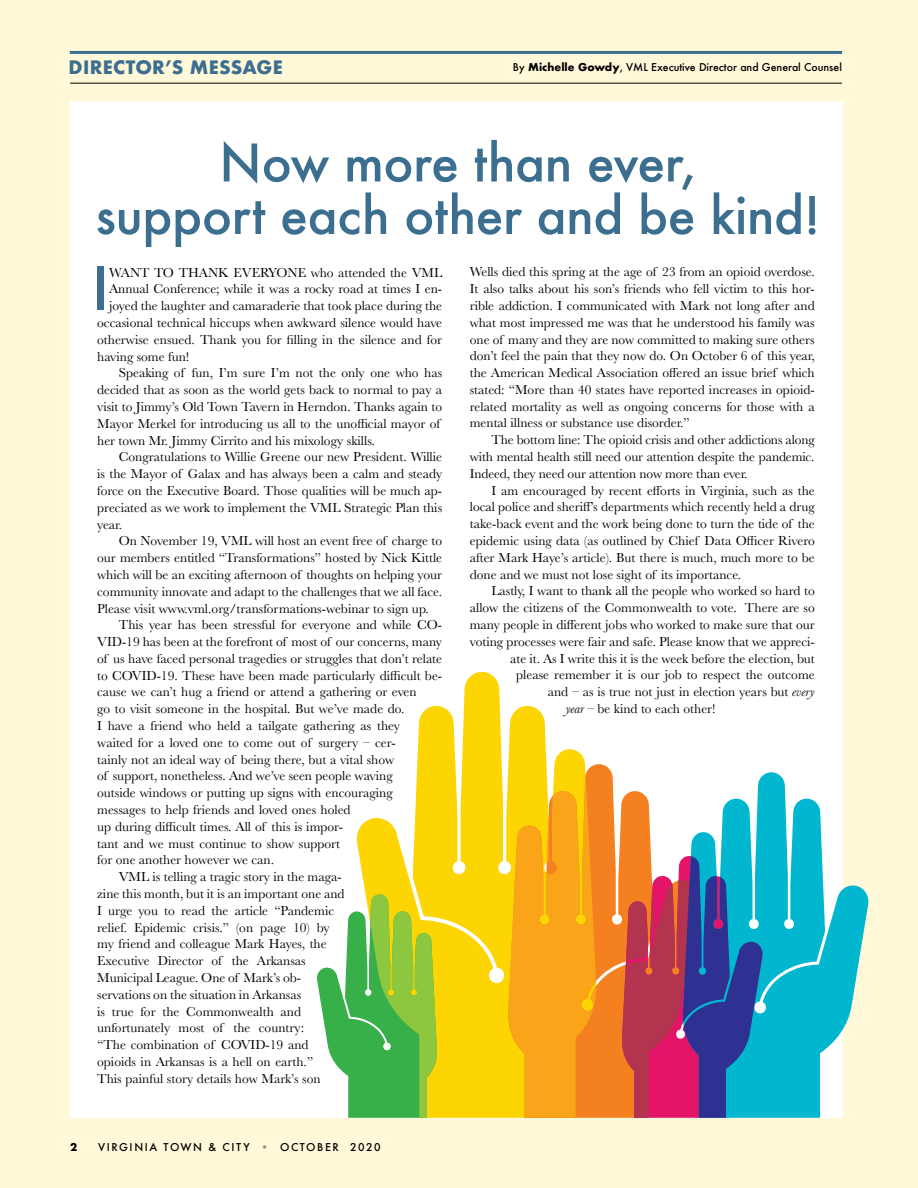
<style>
.page{position:relative;width:918px;height:1188px;background:#fff8d9}
.page>*{position:absolute;margin:0;border:0;box-sizing:border-box;transform-origin:0 0}
.t1{font:500 58.05px "Futura";color:#3b6e8f}
.t2{font:500 50.4px/52.5px "Futura";letter-spacing:-.01em;color:#3b6e8f;text-align:center}
.t3{font:700 18px "Futura";letter-spacing:.015em;color:#3b6e8f}
.t4{font:13.5px/16.8px "Baskerville";color:#000;text-align:justify}
.t5{font:500 10.5px "Futura";letter-spacing:.15em;color:#000}
.t6{font:500 10.5px "Futura";color:#000}
.t7{font:700 10.5px "Futura";color:#000}
.s1{font-weight:700}
.s2{color:#9a8b7d}
.s3{font-style:italic}
</style>
<div class="page">
<div style="left:70px;top:102px;width:772px;height:1016px;background:#fff"></div>
<hr style="left:70px;top:83px;width:772px;height:1px;background:#000">
<hr style="left:70px;top:51px;width:772px;height:3px;background:#3b6e8f">
<svg style="left:356px;top:672px;width:229px;height:446px;fill:#fcd502"></svg>
<svg style="left:507px;top:764px;width:144px;height:354px;fill:#f58020"></svg>
<svg style="left:690px;top:772px;width:178px;height:346px;fill:#00b7cf"></svg>
<svg style="left:317px;top:894px;width:120px;height:224px"></svg>
<svg style="left:507px;top:775px;width:89px;height:343px;background:#f9aa17"></svg>
<svg style="left:621px;top:856px;width:142px;height:262px;background:#765581"></svg>
<h3 class="t3" style="left:69px;top:55px;width:34px">DIRECT</h3>
<h3 class="t3" style="left:135px;top:55px;width:69px">OR’S MESSA</h3>
<h3 class="t3" style="left:257px;top:55px;width:25px">GE</h3>
<p class="t6" style="left:513px;top:60px;width:331px">By <span class="s1">MICHELLE GOWDY</span>, VML Executive Director and General Counsel</p>
<h2 class="t2" style="left:95px;top:136px;width:726px">Now more than ever,<br>support each other and be kind!</h2>
<h1 class="t1" style="left:92px;top:249px;width:8px">I</h1>
<p class="t4" style="left:109px;top:264px;width:12px">want</p>
<p class="t4" style="left:154px;top:264px;width:36px">to than</p>
<p class="t4" style="left:218px;top:264px;width:26px">k ever</p>
<p class="t4" style="left:268px;top:264px;width:19px">yone</p>
<p class="t4" style="left:311px;top:264px;width:133px">who attended the VML</p>
<p class="t4" style="left:109px;top:281px;width:335px">Annual Conference; while it was a rocky road at times I en-</p>
<p class="t4" style="left:109px;top:298px;width:335px">joyed the laughter and camaraderie that took place during the</p>
<p class="t4" style="left:97px;top:314px;width:346px">occasional technical hiccups when awkward silence would have</p>
<p class="t4" style="left:97px;top:331px;width:346px">otherwise ensued. Thank you for filling in the silence and for</p>
<p class="t4" style="left:97px;top:348px;width:94px">having some fun!</p>
<p class="t4" style="left:119px;top:365px;width:325px">Speaking of fun, I’m sure I’m not the only one who has</p>
<p class="t4" style="left:97px;top:382px;width:346px">decided that as soon as the world gets back to normal to pay a</p>
<p class="t4" style="left:97px;top:398px;width:346px">visit to Jimmy’s Old Town Tavern in Herndon. Thanks again to</p>
<p class="t4" style="left:97px;top:415px;width:345px">Mayor Merkel for introducing us all to the unofficial mayor of</p>
<p class="t4" style="left:97px;top:432px;width:279px">her town Mr. Jimmy Cirrito and his mixology skills.</p>
<p class="t4" style="left:119px;top:449px;width:325px">Congratulations to Willie Greene our new President. Willie</p>
<p class="t4" style="left:97px;top:466px;width:347px">is the Mayor of Galax and has always been a calm and steady</p>
<p class="t4" style="left:97px;top:482px;width:346px">force on the Executive Board. Those qualities will be much ap-</p>
<p class="t4" style="left:97px;top:499px;width:346px">preciated as we work to implement the VML Strategic Plan this</p>
<p class="t4" style="left:97px;top:516px;width:26px">year.</p>
<p class="t4" style="left:119px;top:533px;width:325px">On November 19, VML will host an event free of charge to</p>
<p class="t4" style="left:97px;top:550px;width:347px">our members entitled “Transformations” hosted by Nick Kittle</p>
<p class="t4" style="left:97px;top:566px;width:346px">which will be an exciting afternoon of thoughts on helping your</p>
<p class="t4" style="left:97px;top:583px;width:346px">community innovate and adapt to the challenges that we all face.</p>
<p class="t4" style="left:97px;top:600px;width:333px">Please visit www.vml.org/transformations-webinar to sign up.</p>
<p class="t4" style="left:119px;top:617px;width:325px">This year has been stressful for everyone and while CO-</p>
<p class="t4" style="left:97px;top:634px;width:347px">VID-19 has been at the forefront of most of our concerns, many</p>
<p class="t4" style="left:97px;top:650px;width:346px">of us have faced personal tragedies or struggles that don’t relate</p>
<p class="t4" style="left:97px;top:667px;width:347px">to COVID-19. These have been made particularly difficult be-</p>
<p class="t4" style="left:97px;top:684px;width:321px">cause we can’t hug a friend or attend a gathering or even</p>
<p class="t4" style="left:97px;top:701px;width:309px">go to visit someone in the hospital. But we’ve made do.</p>
<p class="t4" style="left:97px;top:718px;width:305px">I have a friend who held a tailgate gathering as they</p>
<p class="t4" style="left:97px;top:734px;width:300px">waited for a loved one to come out of surgery – cer-</p>
<p class="t4" style="left:97px;top:751px;width:299px">tainly not an ideal way of being there, but a vital show</p>
<p class="t4" style="left:97px;top:768px;width:297px">of support, nonetheless. And we’ve seen people waving</p>
<p class="t4" style="left:97px;top:785px;width:297px">outside windows or putting up signs with encouraging</p>
<p class="t4" style="left:97px;top:801px;width:255px">messages to help friends and loved ones holed</p>
<p class="t4" style="left:97px;top:818px;width:248px">up during difficult times. All of this is impor-</p>
<p class="t4" style="left:97px;top:835px;width:244px">tant and we must continue to show support</p>
<p class="t4" style="left:97px;top:852px;width:178px">for one another however we can.</p>
<p class="t4" style="left:119px;top:869px;width:224px">VML is telling a tragic story in the maga-</p>
<p class="t4" style="left:97px;top:885px;width:249px">zine this month, but it is an important one and</p>
<p class="t4" style="left:97px;top:902px;width:239px">I urge you to read the article “Pandemic</p>
<p class="t4" style="left:97px;top:919px;width:234px">relief. Epidemic crisis.” (on page 10) by</p>
<p class="t4" style="left:97px;top:936px;width:231px">my friend and colleague Mark Hayes, the</p>
<p class="t4" style="left:97px;top:953px;width:210px">Executive Director of the Arkansas</p>
<p class="t4" style="left:97px;top:969px;width:205px">Municipal League. One of Mark’s ob-</p>
<p class="t4" style="left:97px;top:986px;width:205px">servations on the situation in Arkansas</p>
<p class="t4" style="left:97px;top:1003px;width:205px">is true for the Commonwealth and</p>
<p class="t4" style="left:97px;top:1020px;width:208px">unfortunately most of the country:</p>
<p class="t4" style="left:97px;top:1037px;width:213px">“The combination of COVID-19 and</p>
<p class="t4" style="left:97px;top:1053px;width:218px">opioids in Arkansas is a hell on earth.”</p>
<p class="t4" style="left:97px;top:1070px;width:225px">This painful story details how Mark’s son</p>
<p class="t7" style="left:70px;top:1140px;width:9px">2</p>
<p class="t5" style="left:98px;top:1140px;width:76px">Virgin ia Town</p>
<p class="t5" style="left:209px;top:1140px;width:174px">&amp; City <span class="s2">•</span> OCTOBER 2020</p>
<p class="t7" style="left:70px;top:1142px;width:9px">2</p>
<p class="t5" style="left:98px;top:1142px;width:76px">Virgin ia Town</p>
<p class="t5" style="left:209px;top:1142px;width:169px">&amp; City <span class="s2">•</span> OCTOBER 2020</p>
<p class="t4" style="left:470px;top:264px;width:347px">Wells died this spring at the age of 23 from an opioid overdose.<br>It also talks about his son’s friends who fell victim to this hor&shy;rible addiction. I communicated with Mark not long after and what most impressed me was that he understood his family was one of many and they are now committed to making sure others don’t feel the pain that they now do. On October 6 of this year, the American Medical Association offered an issue brief which stated: “More than 40 states have reported increases in opioid&shy;related mortality as well as ongoing concerns for those with a mental illness or substance use disorder.”</p>
<p class="t4" style="left:470px;top:432px;width:346px;text-indent:22px">The bottom line: The opioid crisis and other addictions along with mental health still need our attention despite the pandemic.<br>Indeed, they need our attention now more than ever.</p>
<p class="t4" style="left:470px;top:482px;width:347px;text-indent:22px">I am encouraged by recent efforts in Virginia, such as the local police and sheriff’s departments which recently held a drug take-back event and the work being done to turn the tide of the epidemic using data (as outlined by Chief Data Officer Rivero after Mark Haye’s article). But there is much, much more to be done and we must not lose sight of its importance.</p>
<p class="t4" style="left:491px;top:583px;width:325px">Lastly, I want to thank all the people who worked so hard to</p>
<p class="t4" style="left:470px;top:600px;width:346px">allow the citizens of the Commonwealth to vote. There are so</p>
<p class="t4" style="left:470px;top:616px;width:346px">many people in different jobs who worked to make sure that our</p>
<p class="t4" style="left:470px;top:633px;width:346px">voting processes were fair and safe. Please know that we appreci-</p>
<p class="t4" style="left:510px;top:650px;width:306px">ate it. As I write this it is the week before the election, but</p>
<p class="t4" style="left:516px;top:667px;width:300px">please remember it is our job to respect the outcome</p>
<p class="t4" style="left:548px;top:684px;width:269px">and – as is true not just in election years but <span class="s3">every</span></p>
<p class="t4" style="left:566px;top:700px;width:151px"><span class="s3">year</span> – be kind to each other!</p>
</div>
